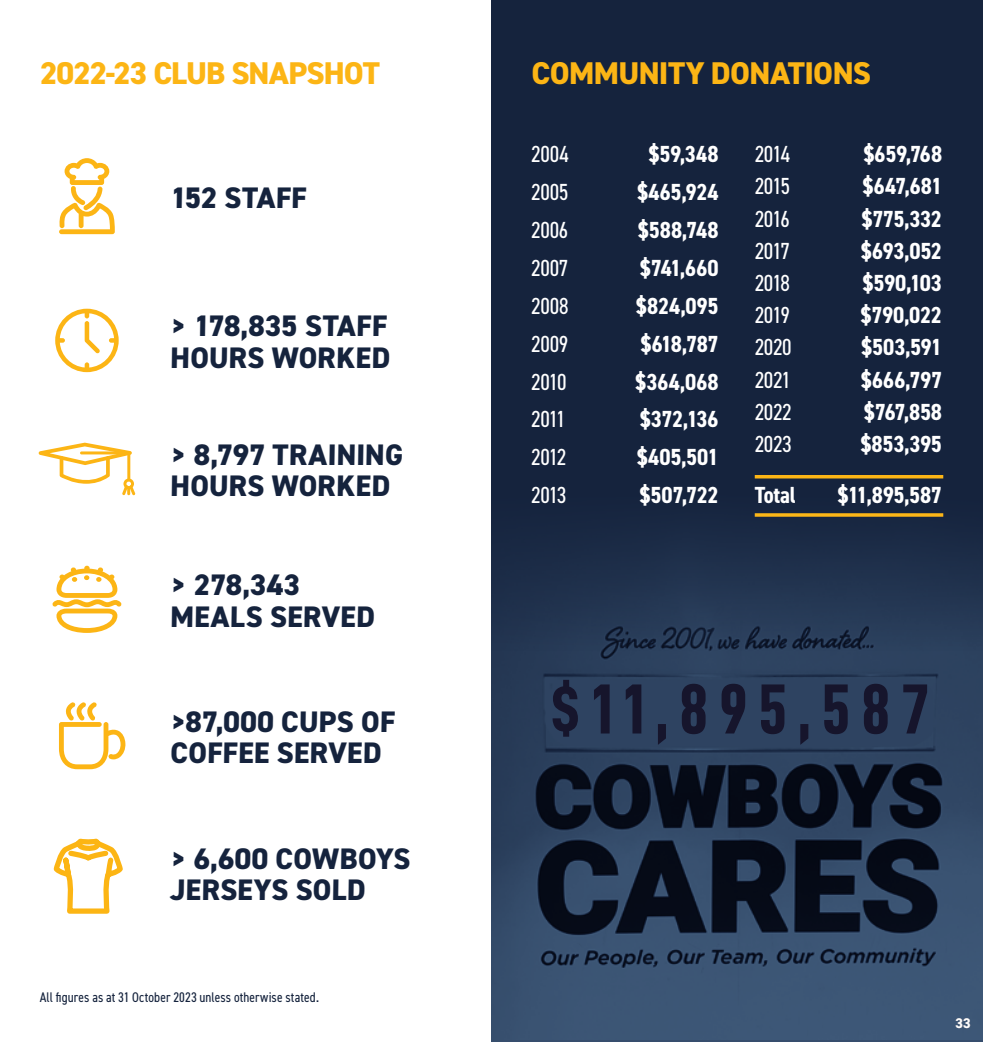
<style>
.page{position:relative;width:983px;height:1042px;background:#fff}
.page>*{position:absolute;margin:0;border:0;box-sizing:border-box;transform-origin:0 0}
.t1{font:71.05px "D DIN Condensed Bold";letter-spacing:.155em;color:#16152c}
.t2{font:800 31.5px "DIN2014";letter-spacing:-.02em;color:#fcb515}
.t3{font:800 29.75px/31.5px "DIN2014";letter-spacing:.015em;color:#15233d}
.t4{font:700 condensed 23.28px "DIN2014";letter-spacing:-.01em;color:#fff}
.t5{font:condensed 23.28px "DIN2014";letter-spacing:-.01em;color:#fff}
.t6{font:condensed 14px "DIN2014";letter-spacing:.01em;color:#15233d}
.t7{font:700 14px "DIN2014";color:#fff}
</style>
<div class="page">
<div style="left:491px;top:0;width:491px;height:1042px;background:#15233d"></div>
<hr style="left:754px;top:475px;width:189px;height:3px;background:#fcb515">
<svg style="left:39px;top:443px;width:96px;height:52px"></svg>
<svg style="left:52px;top:566px;width:70px;height:67px"></svg>
<svg style="left:55px;top:309px;width:64px;height:63px"></svg>
<svg style="left:59px;top:158px;width:56px;height:76px"></svg>
<svg style="left:59px;top:702px;width:67px;height:67px"></svg>
<img style="left:491px;top:513px;width:491px;height:527px">
<svg style="left:53px;top:838px;width:70px;height:76px"></svg>
<h2 class="t2" style="left:40px;top:52px;width:342px">2022-23 CLUB SNAPSHOT</h2>
<p class="t3" style="left:170px;top:182px;width:138px">152 STAFF</p>
<p class="t3" style="left:170px;top:310px;width:222px">&gt; 178,835 STAFF<br>HOURS WORKED</p>
<p class="t3" style="left:170px;top:439px;width:235px">&gt; 8,797 TRAINING<br>HOURS WORKED</p>
<p class="t3" style="left:170px;top:569px;width:207px">&gt; 278,343<br>MEALS SERVED</p>
<p class="t3" style="left:170px;top:705px;width:227px">&gt;87,000 CUPS OF<br>COFFEE SERVED</p>
<p class="t3" style="left:170px;top:843px;width:242px">&gt; 6,600 COWBOYS<br>JERSEYS SOLD</p>
<p class="t6" style="left:40px;top:988px;width:281px">All figures as at 31 October 2023 unless otherwise stated.</p>
<h2 class="t2" style="left:531px;top:52px;width:341px">COMMUNITY DONATIONS</h2>
<p class="t5" style="left:531px;top:139px;width:39px">2004</p>
<p class="t4" style="left:648px;top:139px;width:72px">$59,348</p>
<p class="t5" style="left:531px;top:176px;width:39px">2005</p>
<p class="t4" style="left:636px;top:176px;width:83px">$465,924</p>
<p class="t5" style="left:531px;top:214px;width:39px">2006</p>
<p class="t4" style="left:637px;top:214px;width:82px">$588,748</p>
<p class="t5" style="left:531px;top:252px;width:39px">2007</p>
<p class="t4" style="left:639px;top:252px;width:80px">$741,660</p>
<p class="t5" style="left:531px;top:290px;width:39px">2008</p>
<p class="t4" style="left:635px;top:290px;width:84px">$824,095</p>
<p class="t5" style="left:531px;top:328px;width:39px">2009</p>
<p class="t4" style="left:640px;top:328px;width:80px">$618,787</p>
<p class="t5" style="left:531px;top:366px;width:37px">2010</p>
<p class="t4" style="left:635px;top:366px;width:85px">$364,068</p>
<p class="t5" style="left:531px;top:404px;width:36px">2011</p>
<p class="t4" style="left:639px;top:404px;width:80px">$372,136</p>
<p class="t5" style="left:531px;top:442px;width:37px">2012</p>
<p class="t4" style="left:636px;top:442px;width:83px">$405,501</p>
<p class="t5" style="left:531px;top:480px;width:37px">2013</p>
<p class="t4" style="left:639px;top:480px;width:80px">$507,722</p>
<p class="t5" style="left:754px;top:139px;width:37px">2014</p>
<p class="t4" style="left:863px;top:139px;width:80px">$659,768</p>
<p class="t5" style="left:754px;top:171px;width:37px">2015</p>
<p class="t4" style="left:862px;top:171px;width:81px">$647,681</p>
<p class="t5" style="left:754px;top:203px;width:37px">2016</p>
<p class="t4" style="left:861px;top:203px;width:82px">$775,332</p>
<p class="t5" style="left:754px;top:235px;width:37px">2017</p>
<p class="t4" style="left:860px;top:235px;width:83px">$693,052</p>
<p class="t5" style="left:754px;top:267px;width:37px">2018</p>
<p class="t4" style="left:862px;top:267px;width:81px">$590,103</p>
<p class="t5" style="left:754px;top:300px;width:37px">2019</p>
<p class="t4" style="left:860px;top:300px;width:83px">$790,022</p>
<p class="t5" style="left:754px;top:332px;width:38px">2020</p>
<p class="t4" style="left:861px;top:332px;width:82px">$503,591</p>
<p class="t5" style="left:754px;top:364px;width:38px">2021</p>
<p class="t4" style="left:860px;top:364px;width:83px">$666,797</p>
<p class="t5" style="left:754px;top:396px;width:38px">2022</p>
<p class="t4" style="left:863px;top:396px;width:80px">$767,858</p>
<p class="t5" style="left:754px;top:429px;width:38px">2023</p>
<p class="t4" style="left:860px;top:429px;width:83px">$853,395</p>
<p class="t4" style="left:754px;top:480px;width:42px">Total</p>
<p class="t4" style="left:837px;top:480px;width:106px">$11,895,587</p>
<h1 class="t1" style="left:551px;top:670px;width:379px">$11,895,587</h1>
<p class="t7" style="left:955px;top:1013px;width:17px">33</p>
</div>
